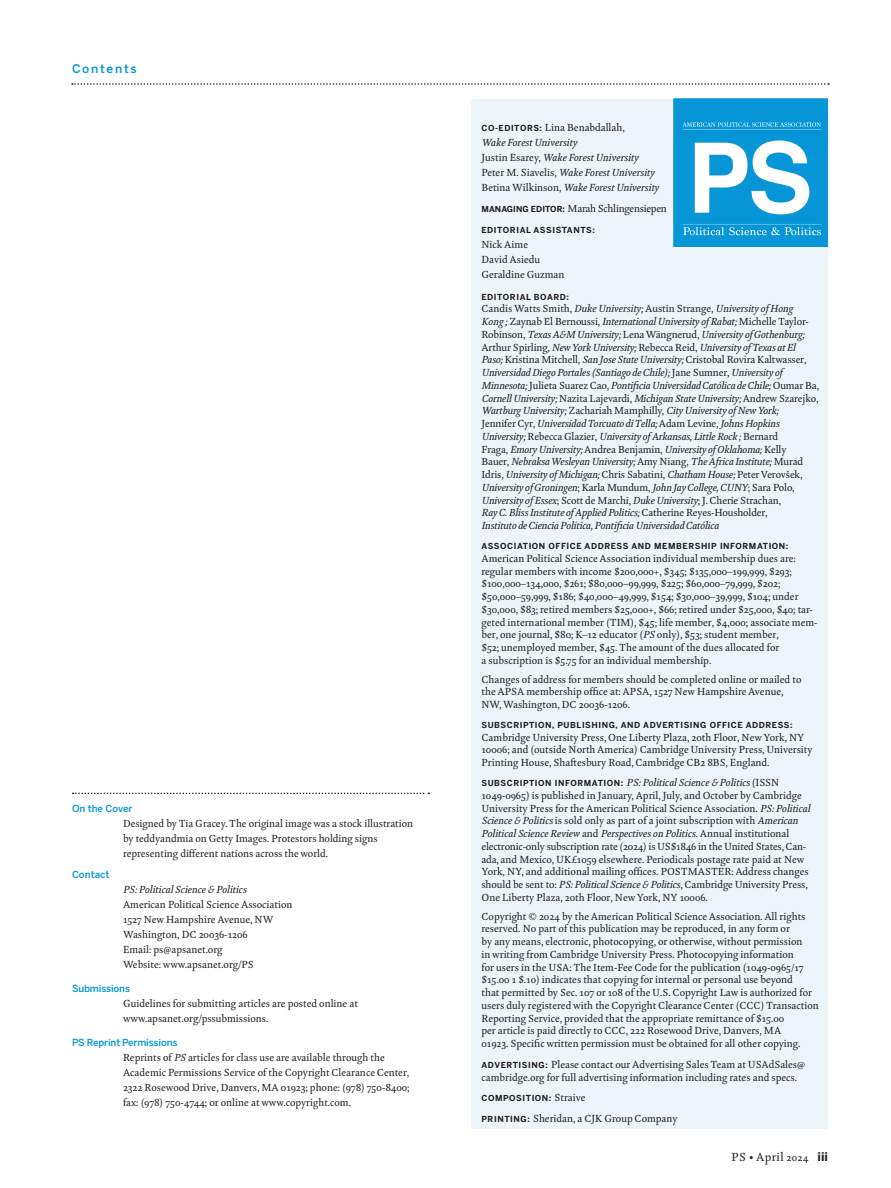
<style>
.page{position:relative;width:891px;height:1188px;background:#fff}
.page>*{position:absolute;margin:0;border:0;box-sizing:border-box;transform-origin:0 0}
.t1{font:12px "Kingfisher";letter-spacing:.025em;color:#231f20}
.t2{font:500 12px "Benton Sans";letter-spacing:.145em;color:#0696d7}
.t3{font:10.5px/12.8px "Kingfisher";letter-spacing:-.005em;color:#231f20}
.t4{font:italic 10.5px/12.8px "Kingfisher";letter-spacing:-.015em;color:#231f20}
.t5{font:10.5px "Kingfisher";letter-spacing:-.03em;color:#231f20}
.t6{font:500 9.75px "Benton Sans";letter-spacing:-.015em;color:#0696d7}
.t7{font:500 9.75px "Benton Sans";letter-spacing:.005em;color:#0696d7}
.t8{font:700 8.25px "Benton Sans";letter-spacing:.07em;color:#231f20}
.s1{font-style:italic}
.s2{font-family:"Benton Sans";font-weight:700;font-style:normal;font-size:8.25px}
.s3{font-style:normal}
.s4{font-family:"Benton Sans";font-weight:700;font-size:8.25px}
.s5{font-family:"Kingfisher";font-weight:400;font-size:10.5px}
.s6{font-size:10.5px}
.s7{font-family:"Benton Sans";font-weight:700}
</style>
<div class="page">
<svg style="left:72px;top:83px;width:757px;height:2px"></svg>
<div style="left:471px;top:99px;width:357px;height:1030px;background:#edf5fb"></div>
<svg style="left:73px;top:793px;width:356px;height:1px"></svg>
<img style="left:674px;top:99px;width:154px;height:134px">
<div style="left:674px;top:233px;width:154px;height:13px;background:#0696d7"></div>
<svg style="left:682px;top:122px;width:140px;height:8px"></svg>
<svg style="left:682px;top:224px;width:140px;height:11px;background:#37aade"></svg>
<p class="t2" style="left:72px;top:62px;width:66px">Contents</p>
<p class="t6" style="left:72px;top:803px;width:62px">On the Cover</p>
<p class="t3" style="left:123px;top:816px;width:292px;line-height:15px">Designed by Tia Gracey. The original image was a stock illustration by teddyandmia on Getty Images. Protestors holding signs representing different nations across the world.</p>
<p class="t7" style="left:72px;top:869px;width:39px">Contact</p>
<p class="t4" style="left:123px;top:883px;width:125px">PS: Political Science &amp; Politics</p>
<p class="t3" style="left:123px;top:897px;width:171px;line-height:15px">American Political Science Association<br>1527 New Hampshire Avenue, NW<br>Washington, DC 20036-1206<br>Email: ps@apsanet.org<br>Website: www.apsanet.org/PS</p>
<p class="t6" style="left:72px;top:983px;width:60px">Submissions</p>
<p class="t3" style="left:123px;top:996px;width:237px;line-height:15px">Guidelines for submitting articles are posted online at www.apsanet.org/pssubmissions.</p>
<p class="t6" style="left:72px;top:1037px;width:107px">PS Reprint Permissions</p>
<p class="t3" style="left:123px;top:1050px;width:288px;line-height:15px">Reprints of <span class="s1">PS</span> articles for class use are available through the Academic Permissions Service of the Copyright Clearance Center, 2322 Rosewood Drive, Danvers, MA 01923; phone: (978) 750-8400; fax: (978) 750-4744; or online at www.copyright.com.</p>
<p class="t4" style="left:481px;top:119px;width:179px;line-height:15px"><span class="s2">CO-EDITORS:</span> <span class="s3">Lina Benabdallah,<br></span>Wake Forest University<br><span class="s3">Justin Esarey,</span> Wake Forest University <span class="s3">Peter M. Siavelis,</span> Wake Forest University <span class="s3">Betina Wilkinson,</span> Wake Forest University</p>
<p class="t5" style="left:482px;top:201px;width:187px"><span class="s4">MANAGING EDITOR:</span> Marah Schlingensiepen</p>
<p class="t8" style="left:482px;top:225px;width:115px">EDITORIAL ASSISTANTS:</p>
<p class="t3" style="left:482px;top:237px;width:85px;line-height:15px">Nick Aime<br>David Asiedu<br>Geraldine Guzman</p>
<p class="t8" style="left:482px;top:292px;width:89px">EDITORIAL BOARD:</p>
<p class="t4" style="left:481px;top:302px;width:339px"><span class="s3">Candis Watts Smith,</span> Duke University; <span class="s3">Austin Strange,</span> University of Hong<br>Kong ; <span class="s3">Zaynab El Bernoussi,</span> International University of Rabat; <span class="s3">Michelle Taylor-Robinson,</span> Texas A&amp;M University; <span class="s3">Lena Wängnerud,</span> University of Gothenburg; <span class="s3">Arthur Spirling,</span> New York University; <span class="s3">Rebecca Reid,</span> University of Texas at El Paso; <span class="s3">Kristina Mitchell,</span> San Jose State University; <span class="s3">Cristobal Rovira Kaltwasser, </span>Universidad Diego Portales (Santiago de Chile); <span class="s3">Jane Sumner,</span> University of Minnesota; <span class="s3">Julieta Suarez Cao,</span> Pontificia Universidad Católica de Chile; <span class="s3">Oumar Ba, </span>Cornell University; <span class="s3">Nazita Lajevardi,</span> Michigan State University; <span class="s3">Andrew Szarejko, </span>Wartburg University; <span class="s3">Zachariah Mamphilly,</span> City University of New York;<br><span class="s3">Jennifer Cyr,</span> Universidad Torcuato di Tella; <span class="s3">Adam Levine,</span> Johns Hopkins University; <span class="s3">Rebecca Glazier,</span> University of Arkansas, Little Rock ; <span class="s3">Bernard<br>Fraga,</span> Emory University; <span class="s3">Andrea Benjamin,</span> University of Oklahoma; <span class="s3">Kelly<br>Bauer,</span> Nebraksa Wesleyan University; <span class="s3">Amy Niang,</span> The Africa Institute; <span class="s3">Murad Idris,</span> University of Michigan; <span class="s3">Chris Sabatini,</span> Chatham House; <span class="s3">Peter Verovšek, </span>University of Groningen<span class="s3">; Karla Mundum,</span> John Jay College, CUNY<span class="s3">; Sara Polo, </span>University of Essex<span class="s3">; Scott de Marchi,</span> Duke University<span class="s3">; J. Cherie Strachan,<br></span>Ray C. Bliss Institute of Applied Politics; <span class="s3">Catherine Reyes-Housholder,<br></span>Instituto de Ciencia Política, Pontificia Universidad Católica</p>
<p class="t8" style="left:482px;top:541px;width:308px">ASSOCIATION OFFICE ADDRESS AND MEMBERSHIP INFORMATION:</p>
<p class="t3" style="left:482px;top:552px;width:338px">American Political Science Association individual membership dues are: regular members with income $200,000+, $345; $135,000–199,999, $293; $100,000–134,000, $261; $80,000–99,999, $225; $60,000–79,999, $202; $50,000–59,999, $186; $40,000–49,999, $154; $30,000–39,999, $104; under $30,000, $83; retired members $25,000+, $66; retired under $25,000, $40; tar&shy;geted international member (TIM), $45; life member, $4,000; associate mem&shy;ber, one journal, $80; K–12 educator (<span class="s1">PS</span> only), $53; student member,<br>$52; unemployed member, $45. The amount of the dues allocated for<br>a subscription is $5.75 for an individual membership.</p>
<p class="t3" style="left:482px;top:672px;width:322px">Changes of address for members should be completed online or mailed to the APSA membership office at: APSA, 1527 New Hampshire Avenue,<br>NW, Washington, DC 20036-1206.</p>
<p class="t8" style="left:482px;top:720px;width:313px">SUBSCRIPTION, PUBLISHING, AND ADVERTISING OFFICE ADDRESS:</p>
<p class="t3" style="left:482px;top:731px;width:333px">Cambridge University Press, One Liberty Plaza, 20th Floor, New York, NY<br>10006; and (outside North America) Cambridge University Press, University<br>Printing House, Shaftesbury Road, Cambridge CB2 8BS, England.</p>
<p class="t3" style="left:482px;top:776px;width:330px"><span class="s4">SUBSCRIPTION INFORMATION:</span> <span class="s1">PS: Political Science &amp; Politics</span> (ISSN 1049-0965) is published in January, April, July, and October by Cambridge University Press for the American Political Science Association. <span class="s1">PS: Political Science &amp; Politics</span> is sold only as part of a joint subscription with <span class="s1">American Political Science Review</span> and <span class="s1">Perspectives on Politics</span>. Annual institutional electronic-only subscription rate (2024) is US$1846 in the United States, Can&shy;ada, and Mexico, UK£1059 elsewhere. Periodicals postage rate paid at New York, NY, and additional mailing offices. POSTMASTER: Address changes should be sent to: <span class="s1">PS: Political Science &amp; Politics</span>, Cambridge University Press, One Liberty Plaza, 20th Floor, New York, NY 10006.</p>
<p class="t3" style="left:482px;top:909px;width:339px">Copyright © 2024 by the American Political Science Association. All rights reserved. No part of this publication may be reproduced, in any form or<br>by any means, electronic, photocopying, or otherwise, without permission<br>in writing from Cambridge University Press. Photocopying information<br>for users in the USA: The Item-Fee Code for the publication (1049-0965/17 $15.00 1 $.10) indicates that copying for internal or personal use beyond<br>that permitted by Sec. 107 or 108 of the U.S. Copyright Law is authorized for users duly registered with the Copyright Clearance Center (CCC) Transaction Reporting Service, provided that the appropriate remittance of $15.00<br>per article is paid directly to CCC, 222 Rosewood Drive, Danvers, MA<br>01923. Specific written permission must be obtained for all other copying.</p>
<p class="t3" style="left:481px;top:1058px;width:325px"><span class="s4">ADVERTISING:</span> Please contact our Advertising Sales Team at USAdSales@ cambridge.org for full advertising information including rates and specs.</p>
<p class="t8" style="left:482px;top:1093px;width:106px">COMPOSITION: <span class="s5">Straive</span></p>
<p class="t3" style="left:482px;top:1111px;width:198px"><span class="s4">PRINTING:</span> Sheridan, a CJK Group Company</p>
<p class="t1" style="left:731px;top:1149px;width:98px">PS • April <span class="s6">2024</span> <span class="s7">iii</span></p>
</div>
